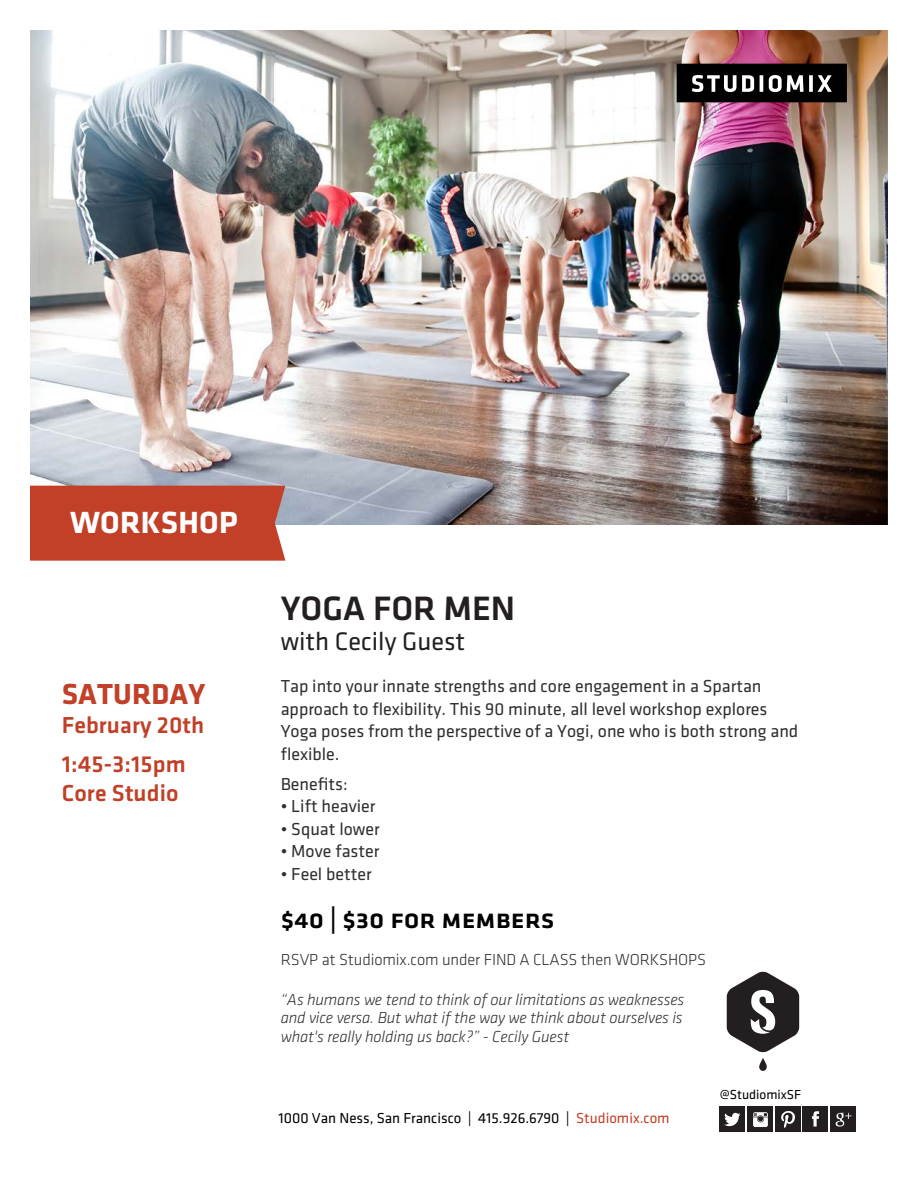
<style>
.page{position:relative;width:918px;height:1188px;background:#fff}
.page>*{position:absolute;margin:0;border:0;box-sizing:border-box;transform-origin:0 0}
.t1{font:500 35.1px "Klavika";color:#231f20}
.t2{font:700 31.8px "Klavika";letter-spacing:.01em;color:#fff}
.t3{font:700 30px "Klavika";letter-spacing:.005em;color:#c14027}
.t4{font:500 27.6px "Klavika";color:#000100}
.t5{font:26.25px "Klavika";color:#231f20}
.t6{font:500 24px/39px "Klavika";letter-spacing:.005em;color:#c14027}
.t7{font:18px/22.5px "Klavika";color:#2f2f30}
.t8{font:italic 300 16.5px/18.5px "Klavika";letter-spacing:-.005em;color:#2f2f30;text-align:justify}
.t9{font:300 16.5px "Klavika";letter-spacing:-.005em;color:#2f2f30}
.t10{font:15px "Klavika";color:#000100}
.t11{font:13.5px "Klavika";color:#000100}
.s1{color:#c14027}
</style>
<div class="page">
<img style="left:30px;top:30px;width:858px;height:1102px">
<div style="left:16px;top:525px;width:890px;height:61px;background:#fff"></div>
<div style="left:30px;top:486px;width:255px;height:75px;background:#c14027"></div>
<h2 class="t2" style="left:70px;top:500px;width:169px">WORKSHOP</h2>
<h3 class="t3" style="left:62px;top:673px;width:145px">SATURDAY</h3>
<h3 class="t6" style="left:62px;top:705px;width:144px">February 20th<br>1:45-3:15pm</h3>
<h3 class="t6" style="left:62px;top:772px;width:118px">Core Studio</h3>
<h1 class="t1" style="left:281px;top:584px;width:236px">YOGA FOR MEN</h1>
<h3 class="t5" style="left:281px;top:624px;width:186px">with Cecily Guest</h3>
<p class="t7" style="left:281px;top:674px;width:519px">Tap into your innate strengths and core engagement in a Spartan approach to flexibility. This 90 minute, all level workshop explores Yoga poses from the perspective of a Yogi, one who is both strong and flexible.</p>
<p class="t7" style="left:281px;top:772px;width:69px">Benefits:</p>
<p class="t7" style="left:281px;top:794px;width:96px">• Lift heavier</p>
<p class="t7" style="left:281px;top:817px;width:100px">• Squat lower</p>
<p class="t7" style="left:281px;top:839px;width:100px">• Move faster</p>
<p class="t7" style="left:281px;top:862px;width:93px">• Feel better</p>
<h3 class="t4" style="left:281px;top:900px;width:275px">$40 | $30 for members</h3>
<p class="t9" style="left:281px;top:950px;width:427px">RSVP at Studiomix.com under FIND A CLASS then WORKSHOPS</p>
<p class="t8" style="left:281px;top:990px;width:405px">“As humans we tend to think of our limitations as weaknesses and vice versa. But what if the way we think about ourselves is what's really holding us back?” - Cecily Guest</p>
<p class="t10" style="left:279px;top:1109px;width:393px">1000 Van Ness, San Francisco | 415.926.6790 | <span class="s1">Studiomix.com</span></p>
<p class="t11" style="left:720px;top:1086px;width:83px">@StudiomixSF</p>
</div>
